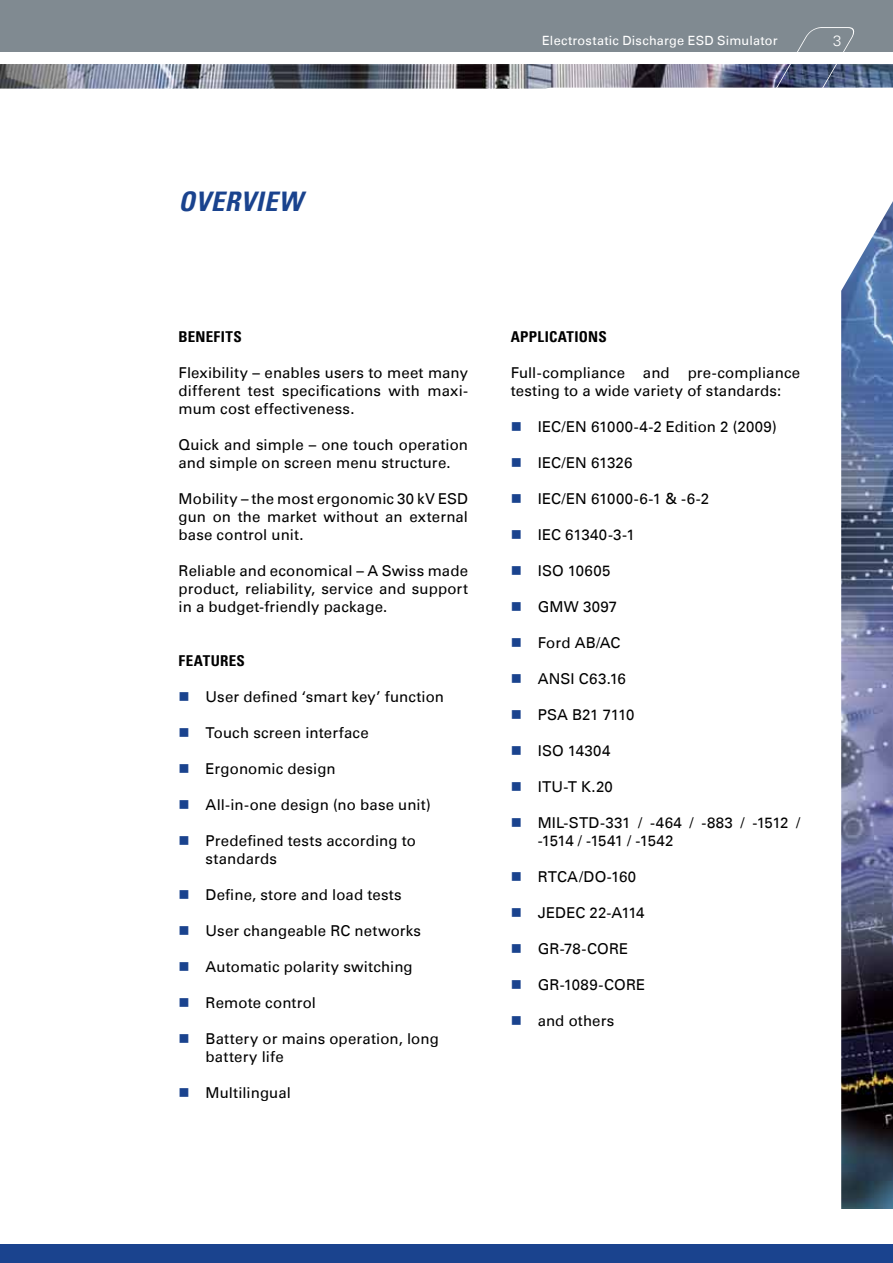
<style>
.page{position:relative;width:893px;height:1263px;background:#fff}
.page>*{position:absolute;margin:0;border:0;box-sizing:border-box;transform-origin:0 0}
.t1{font:italic 700 condensed 27px "Univers LT";letter-spacing:.02em;color:#1a438e}
.t2{font:15px/18px "Univers LT";letter-spacing:.01em;color:#000}
.t3{font:15px "Univers LT";letter-spacing:-.01em;color:#000}
.t4{font:700 condensed 15px "Univers LT";letter-spacing:.02em;color:#000}
.t5{font:15px "Univers LT";letter-spacing:-.02em;color:#000}
.t6{font:300 15px "Univers LT";color:#fff}
.t7{font:12.75px "Univers LT";letter-spacing:.015em;color:#fff}
.s1{color:#1a438e}
</style>
<div class="page">
<div style="left:0;top:0;width:893px;height:51px;background:#808a91"></div>
<div style="left:0;top:1244px;width:893px;height:19px;background:#1a438e"></div>
<img style="left:0;top:64px;width:893px;height:25px">
<svg style="left:768px;top:27px;width:91px;height:62px"></svg>
<img style="left:841px;top:201px;width:52px;height:1008px">
<p class="t7" style="left:542px;top:33px;width:237px">Electrostatic Discharge ESD Simulator</p>
<p class="t6" style="left:833px;top:31px;width:10px">3</p>
<h1 class="t1" style="left:179px;top:185px;width:125px">OVERVIEW</h1>
<p class="t4" style="left:179px;top:327px;width:65px">BENEFITS</p>
<p class="t2" style="left:179px;top:364px;width:291px;text-align:justify">Flexibility – enables users to meet many different test specifications with maxi&shy;mum cost effectiveness.</p>
<p class="t2" style="left:179px;top:436px;width:291px">Quick and simple – one touch operation and simple on screen menu structure.</p>
<p class="t2" style="left:179px;top:490px;width:291px;text-align:justify">Mobility – the most ergonomic 30 kV ESD gun on the market without an external base control unit.</p>
<p class="t2" style="left:179px;top:562px;width:291px;text-align:justify">Reliable and economical – A Swiss made product, reliability, service and support in a budget-friendly package.</p>
<p class="t4" style="left:179px;top:651px;width:68px">FEATURES</p>
<p class="t2" style="left:179px;top:688px;width:267px"><span class="s1">■</span> User defined ‘smart key’ function</p>
<p class="t2" style="left:179px;top:724px;width:192px"><span class="s1">■</span> Touch screen interface</p>
<p class="t2" style="left:179px;top:760px;width:159px"><span class="s1">■</span> Ergonomic design</p>
<p class="t2" style="left:179px;top:796px;width:254px"><span class="s1">■</span> All-in-one design (no base unit)</p>
<p class="t2" style="left:206px;top:832px;width:212px;text-indent:-27px"><span class="s1">■</span> Predefined tests according to standards</p>
<p class="t2" style="left:179px;top:886px;width:225px"><span class="s1">■</span> Define, store and load tests</p>
<p class="t2" style="left:179px;top:922px;width:244px"><span class="s1">■</span> User changeable RC networks</p>
<p class="t2" style="left:179px;top:958px;width:236px"><span class="s1">■</span> Automatic polarity switching</p>
<p class="t2" style="left:179px;top:994px;width:139px"><span class="s1">■</span> Remote control</p>
<p class="t2" style="left:206px;top:1030px;width:235px;text-indent:-27px"><span class="s1">■</span> Battery or mains operation, long battery life</p>
<p class="t2" style="left:179px;top:1084px;width:114px"><span class="s1">■</span> Multilingual</p>
<p class="t4" style="left:511px;top:327px;width:98px">APPLICATIONS</p>
<p class="t2" style="left:511px;top:364px;width:291px">Full-compliance and pre-compliance testing to a wide variety of standards:</p>
<p class="t2" style="left:511px;top:418px;width:268px"><span class="s1">■</span> IEC/EN 61000-4-2 Edition 2 (2009)</p>
<p class="t3" style="left:511px;top:454px;width:123px"><span class="s1">■</span> IEC/EN 61326</p>
<p class="t3" style="left:511px;top:490px;width:200px"><span class="s1">■</span> IEC/EN 61000-6-1 &amp; -6-2</p>
<p class="t2" style="left:511px;top:526px;width:126px"><span class="s1">■</span> IEC 61340-3-1</p>
<p class="t2" style="left:511px;top:562px;width:101px"><span class="s1">■</span> ISO 10605</p>
<p class="t2" style="left:511px;top:598px;width:108px"><span class="s1">■</span> GMW 3097</p>
<p class="t2" style="left:511px;top:634px;width:111px"><span class="s1">■</span> Ford AB/AC</p>
<p class="t2" style="left:511px;top:670px;width:117px"><span class="s1">■</span> ANSI C63.16</p>
<p class="t5" style="left:511px;top:706px;width:125px"><span class="s1">■</span> PSA B21 7110</p>
<p class="t2" style="left:511px;top:742px;width:101px"><span class="s1">■</span> ISO 14304</p>
<p class="t2" style="left:511px;top:778px;width:104px"><span class="s1">■</span> ITU-T K.20</p>
<p class="t2" style="left:538px;top:814px;width:264px;text-indent:-27px"><span class="s1">■</span> MIL-STD-331 / -464 / -883 / -1512 / -1514 / -1541 / -1542</p>
<p class="t2" style="left:511px;top:868px;width:127px"><span class="s1">■</span> RTCA/DO-160</p>
<p class="t2" style="left:511px;top:904px;width:135px"><span class="s1">■</span> JEDEC 22-A114</p>
<p class="t2" style="left:511px;top:940px;width:119px"><span class="s1">■</span> GR-78-CORE</p>
<p class="t2" style="left:511px;top:976px;width:136px"><span class="s1">■</span> GR-1089-CORE</p>
<p class="t2" style="left:511px;top:1012px;width:105px"><span class="s1">■</span> and others</p>
</div>
